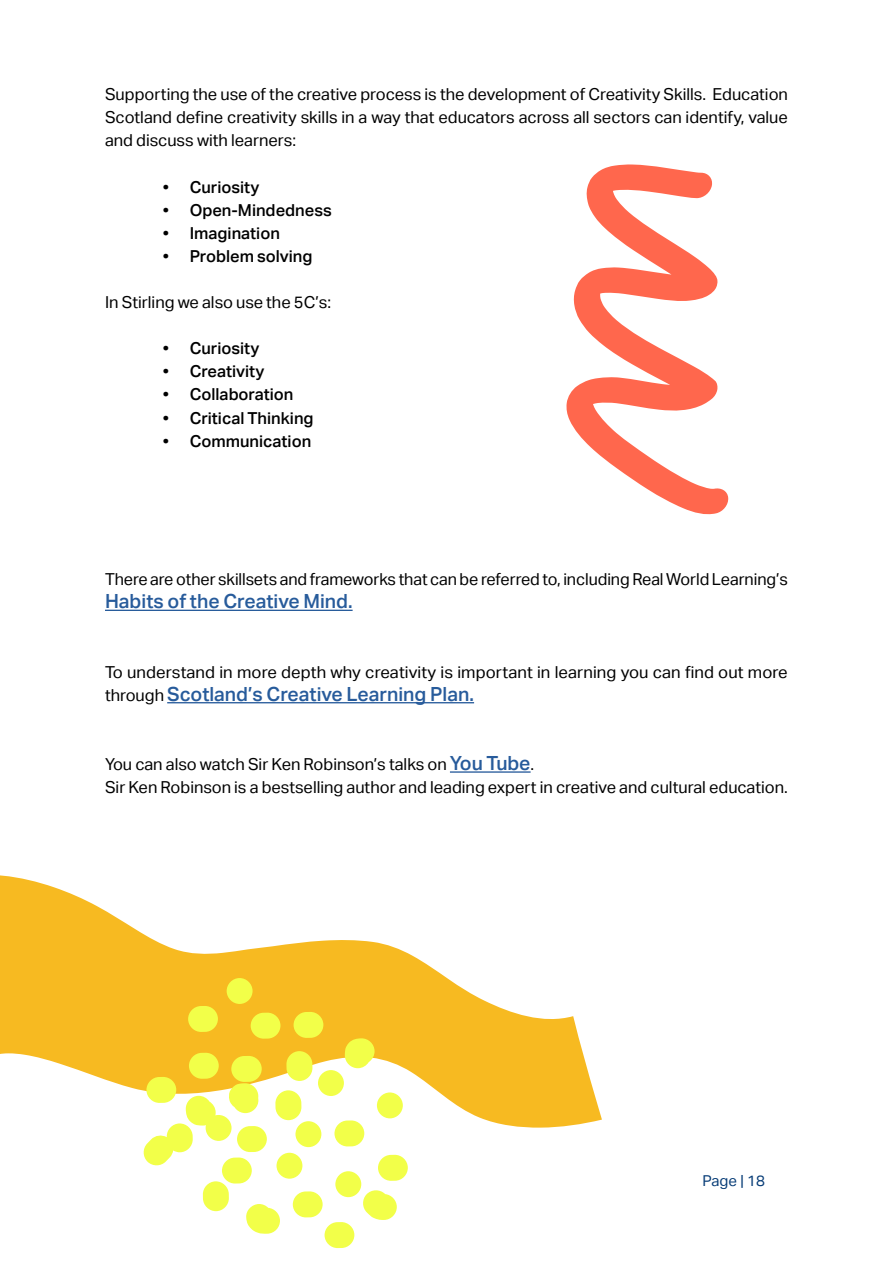
<style>
.page{position:relative;width:893px;height:1263px;background:#fff}
.page>*{position:absolute;margin:0;border:0;box-sizing:border-box;transform-origin:0 0}
.t1{font:500 19.5px "Aktiv Grotesk";color:#275b9b}
.t2{font:16.5px/23.1px "Aktiv Grotesk";color:#000;text-align:justify}
.t3{font:500 16.5px "Aktiv Grotesk";color:#000}
.t4{font:15px "Aktiv Grotesk";color:#083d77}
.s1{font-weight:400;font-size:16.5px;color:#000}
.s2{font-weight:500;font-size:19.5px;color:#275b9b}
</style>
<div class="page">
<hr style="left:105px;top:610px;width:248px;height:1px;background:#275b9b">
<hr style="left:167px;top:702px;width:307px;height:1px;background:#275b9b">
<hr style="left:450px;top:771px;width:81px;height:2px;background:#275b9b">
<svg style="left:566px;top:164px;width:163px;height:351px"></svg>
<svg style="left:0;top:875px;width:602px;height:253px;fill:#f7ba21"></svg>
<svg style="left:345px;top:1038px;width:30px;height:30px"></svg>
<div style="left:293px;top:1012px;width:30px;height:26px;background:#f2ff49;border-radius:13px"></div>
<div style="left:188px;top:1006px;width:30px;height:26px;background:#f2ff49;border-radius:13px"></div>
<div style="left:146px;top:1077px;width:30px;height:26px;background:#f2ff49;border-radius:13px"></div>
<div style="left:231px;top:1056px;width:31px;height:26px;background:#f2ff49;border-radius:13px"></div>
<div style="left:276px;top:1152px;width:27px;height:27px;background:#f2ff49;border-radius:50%"></div>
<div style="left:203px;top:1181px;width:26px;height:30px;background:#f2ff49;border-radius:13px"></div>
<div style="left:275px;top:1090px;width:27px;height:30px;background:#f2ff49;border-radius:13px"></div>
<div style="left:334px;top:1120px;width:30px;height:26px;background:#f2ff49;border-radius:13px"></div>
<div style="left:324px;top:1222px;width:30px;height:26px;background:#f2ff49;border-radius:13px"></div>
<svg style="left:246px;top:1204px;width:34px;height:30px"></svg>
<div style="left:335px;top:1171px;width:26px;height:26px;background:#f2ff49;border-radius:50%"></div>
<div style="left:227px;top:978px;width:26px;height:26px;background:#f2ff49;border-radius:50%"></div>
<div style="left:286px;top:1051px;width:27px;height:30px;background:#f2ff49;border-radius:13px"></div>
<div style="left:377px;top:1092px;width:26px;height:26px;background:#f2ff49;border-radius:50%"></div>
<div style="left:378px;top:1155px;width:30px;height:26px;background:#f2ff49;border-radius:13px"></div>
<div style="left:237px;top:1126px;width:30px;height:26px;background:#f2ff49;border-radius:13px"></div>
<div style="left:251px;top:1012px;width:30px;height:27px;background:#f2ff49;border-radius:13px"></div>
<div style="left:189px;top:1053px;width:30px;height:26px;background:#f2ff49;border-radius:13px"></div>
<div style="left:318px;top:1070px;width:26px;height:26px;background:#f2ff49;border-radius:50%"></div>
<svg style="left:363px;top:1190px;width:34px;height:30px"></svg>
<div style="left:293px;top:1191px;width:30px;height:26px;background:#f2ff49;border-radius:13px"></div>
<div style="left:295px;top:1121px;width:26px;height:26px;background:#f2ff49;border-radius:50%"></div>
<svg style="left:142px;top:1083px;width:117px;height:83px"></svg>
<div style="left:222px;top:1157px;width:30px;height:27px;background:#f2ff49;border-radius:13px"></div>
<p class="t2" style="left:105px;top:83px;width:684px">Supporting the use of the creative process is the development of Creativity Skills. Education Scotland define creativity skills in a way that educators across all sectors can identify, value and discuss with learners:</p>
<p class="t3" style="left:163px;top:177px;width:98px">• Curiosity</p>
<p class="t3" style="left:163px;top:200px;width:171px">• Open-Mindedness</p>
<p class="t3" style="left:163px;top:223px;width:119px">• Imagination</p>
<p class="t3" style="left:163px;top:246px;width:151px">• Problem solving</p>
<p class="t2" style="left:105px;top:291px;width:228px">In Stirling we also use the 5C’s:</p>
<p class="t3" style="left:163px;top:339px;width:98px">• Curiosity</p>
<p class="t3" style="left:163px;top:362px;width:103px">• Creativity</p>
<p class="t3" style="left:163px;top:385px;width:132px">• Collaboration</p>
<p class="t3" style="left:163px;top:408px;width:152px">• Critical Thinking</p>
<p class="t3" style="left:163px;top:431px;width:150px">• Communication</p>
<p class="t2" style="left:105px;top:568px;width:684px">There are other skillsets and frameworks that can be referred to, including Real World Learning’s</p>
<p class="t1" style="left:105px;top:590px;width:249px">Habits of the Creative Mind.</p>
<p class="t2" style="left:105px;top:660px;width:684px">To understand in more depth why creativity is important in learning you can find out more</p>
<p class="t1" style="left:105px;top:683px;width:371px"><span class="s1">through</span> Scotland’s Creative Learning Plan.</p>
<p class="t2" style="left:105px;top:753px;width:684px">You can also watch Sir Ken Robinson’s talks on <span class="s2">You Tube</span>.<br>Sir Ken Robinson is a bestselling author and leading expert in creative and cultural education.</p>
<p class="t4" style="left:703px;top:1172px;width:64px">Page | 18</p>
</div>
